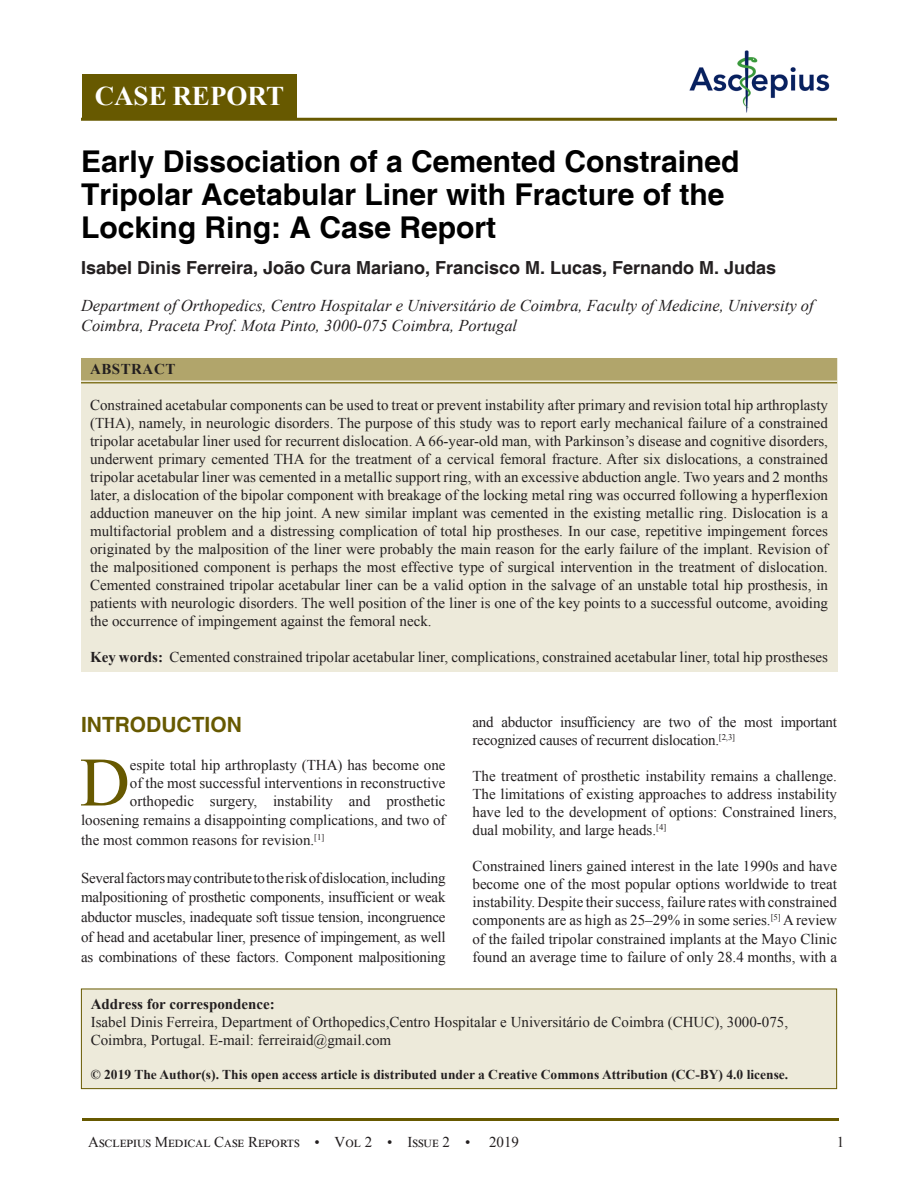
<style>
.page{position:relative;width:918px;height:1188px;background:#fff}
.page>*{position:absolute;margin:0;border:0;box-sizing:border-box;transform-origin:0 0}
.DROP_CAP_TX{font:69.3px "Times New Roman";color:#675900}
.AT{font:700 30px/33px "Helvetica";color:#000}
.AH{font:700 27px "Times New Roman";color:#fff}
.t1{font:700 21px "Helvetica";color:#675900}
.AU{font:700 18px "Helvetica";color:#231f20}
.AFF{font:italic 16.5px/19.5px "Times New Roman";color:#231f20}
.ABS_1{font:15px/18px "Times New Roman";color:#231f20;text-align:justify}
.TX{font:15px/18px "Times New Roman";letter-spacing:-.015em;color:#231f20;text-align:justify}
.DROP_CAP_TX-2{font:15px/18px "Times New Roman";color:#231f20;text-align:justify}
.ADD{font:15px/18px "Times New Roman";color:#231f20}
.KWD{font:15px "Times New Roman";color:#231f20}
.ABSH{font:700 15px "Times New Roman";letter-spacing:.035em;color:#231f20}
.CR{font:700 13.5px "Times New Roman";color:#231f20}
.s1{font-weight:700}
</style>
<div class="page">
<hr style="left:83px;top:1118px;width:756px;height:3px;background:#675900">
<img style="left:689px;top:50px;width:141px;height:63px">
<hr style="left:81px;top:118px;width:756px;height:3px;background:#675900">
<div style="left:81px;top:358px;width:756px;height:313px;background:#edeada"></div>
<div style="left:81px;top:358px;width:756px;height:22px;background:#b1a56b"></div>
<hr style="left:81px;top:382px;width:756px;height:1px;background:#847726">
<div style="left:81px;top:989px;width:756px;height:100px;background:#edeada"></div>
<div style="left:81px;top:989px;width:756px;height:100px;border:1px solid #675900"></div>
<div style="left:82px;top:74px;width:215px;height:44px;background:#675900"></div>
<p class="AH" style="left:95px;top:76px;width:191px">CASE REPORT</p>
<p class="AT" style="left:81px;top:146px;width:660px">Early Dissociation of a Cemented Constrained<br>Tripolar Acetabular Liner with Fracture of the<br>Locking Ring: A Case Report</p>
<p class="AU" style="left:81px;top:257px;width:697px">Isabel Dinis Ferreira, João Cura Mariano, Francisco M. Lucas, Fernando M. Judas</p>
<p class="AFF" style="left:81px;top:296px;width:734px">Department of Orthopedics, Centro Hospitalar e Universitário de Coimbra, Faculty of Medicine, University of<br>Coimbra, Praceta Prof. Mota Pinto, 3000-075 Coimbra, Portugal</p>
<p class="ABSH" style="left:90px;top:359px;width:87px">ABSTRACT</p>
<p class="ABS_1" style="left:90px;top:396px;width:740px">Constrained acetabular components can be used to treat or prevent instability after primary and revision total hip arthroplasty (THA), namely, in neurologic disorders. The purpose of this study was to report early mechanical failure of a constrained tripolar acetabular liner used for recurrent dislocation. A 66-year-old man, with Parkinson’s disease and cognitive disorders, underwent primary cemented THA for the treatment of a cervical femoral fracture. After six dislocations, a constrained tripolar acetabular liner was cemented in a metallic support ring, with an excessive abduction angle. Two years and 2 months later, a dislocation of the bipolar component with breakage of the locking metal ring was occurred following a hyperflexion adduction maneuver on the hip joint. A new similar implant was cemented in the existing metallic ring. Dislocation is a multifactorial problem and a distressing complication of total hip prostheses. In our case, repetitive impingement forces originated by the malposition of the liner were probably the main reason for the early failure of the implant. Revision of the malpositioned component is perhaps the most effective type of surgical intervention in the treatment of dislocation.<br>Cemented constrained tripolar acetabular liner can be a valid option in the salvage of an unstable total hip prosthesis, in patients with neurologic disorders. The well position of the liner is one of the key points to a successful outcome, avoiding the occurrence of impingement against the femoral neck.</p>
<p class="KWD" style="left:90px;top:647px;width:740px"><span class="s1">Key words:</span> Cemented constrained tripolar acetabular liner, complications, constrained acetabular liner, total hip prostheses</p>
<h1 class="t1" style="left:81px;top:712px;width:162px">INTRODUCTION</h1>
<p class="DROP_CAP_TX" style="left:80px;top:733px;width:52px">D</p>
<p class="DROP_CAP_TX-2" style="left:130px;top:755px;width:317px">espite total hip arthroplasty (THA) has become one of the most successful interventions in reconstructive orthopedic surgery, instability and prosthetic</p>
<p class="DROP_CAP_TX-2" style="left:81px;top:810px;width:366px;line-height:19.8px">loosening remains a disappointing complications, and two of the most common reasons for revision.<sup>[1]</sup></p>
<p class="TX" style="left:81px;top:867px;width:366px;line-height:19.8px">Several factors may contribute to the risk of dislocation, including malpositioning of prosthetic components, insufficient or weak abductor muscles, inadequate soft tissue tension, incongruence of head and acetabular liner, presence of impingement, as well as combinations of these factors. Component malpositioning</p>
<p class="TX" style="left:472px;top:712px;width:366px">and abductor insufficiency are two of the most important recognized causes of recurrent dislocation.<sup>[2,3]</sup></p>
<p class="TX" style="left:472px;top:767px;width:366px">The treatment of prosthetic instability remains a challenge.<br>The limitations of existing approaches to address instability have led to the development of options: Constrained liners, dual mobility, and large heads.<sup>[4]</sup></p>
<p class="TX" style="left:472px;top:857px;width:366px">Constrained liners gained interest in the late 1990s and have become one of the most popular options worldwide to treat instability. Despite their success, failure rates with constrained components are as high as 25–29% in some series.<sup>[5]</sup> A review of the failed tripolar constrained implants at the Mayo Clinic found an average time to failure of only 28.4 months, with a</p>
<p class="ADD" style="left:91px;top:994px;width:699px"><span class="s1">Address for correspondence:<br></span>Isabel Dinis Ferreira, Department of Orthopedics,Centro Hospitalar e Universitário de Coimbra (CHUC), 3000-075,<br>Coimbra, Portugal. E-mail: ferreiraid@gmail.com</p>
<p class="CR" style="left:91px;top:1065px;width:699px">© 2019 The Author(s). This open access article is distributed under a Creative Commons Attribution (CC-BY) 4.0 license.</p>
<p class="ABS_1" style="left:88px;top:1133px;width:384px">Asclepius Medical Case Reports • Vol 2 • Issue 2 •</p>
<p class="ABS_1" style="left:489px;top:1133px;width:31px">2019</p>
<p class="ABS_1" style="left:837px;top:1133px;width:9px">1</p>
</div>
